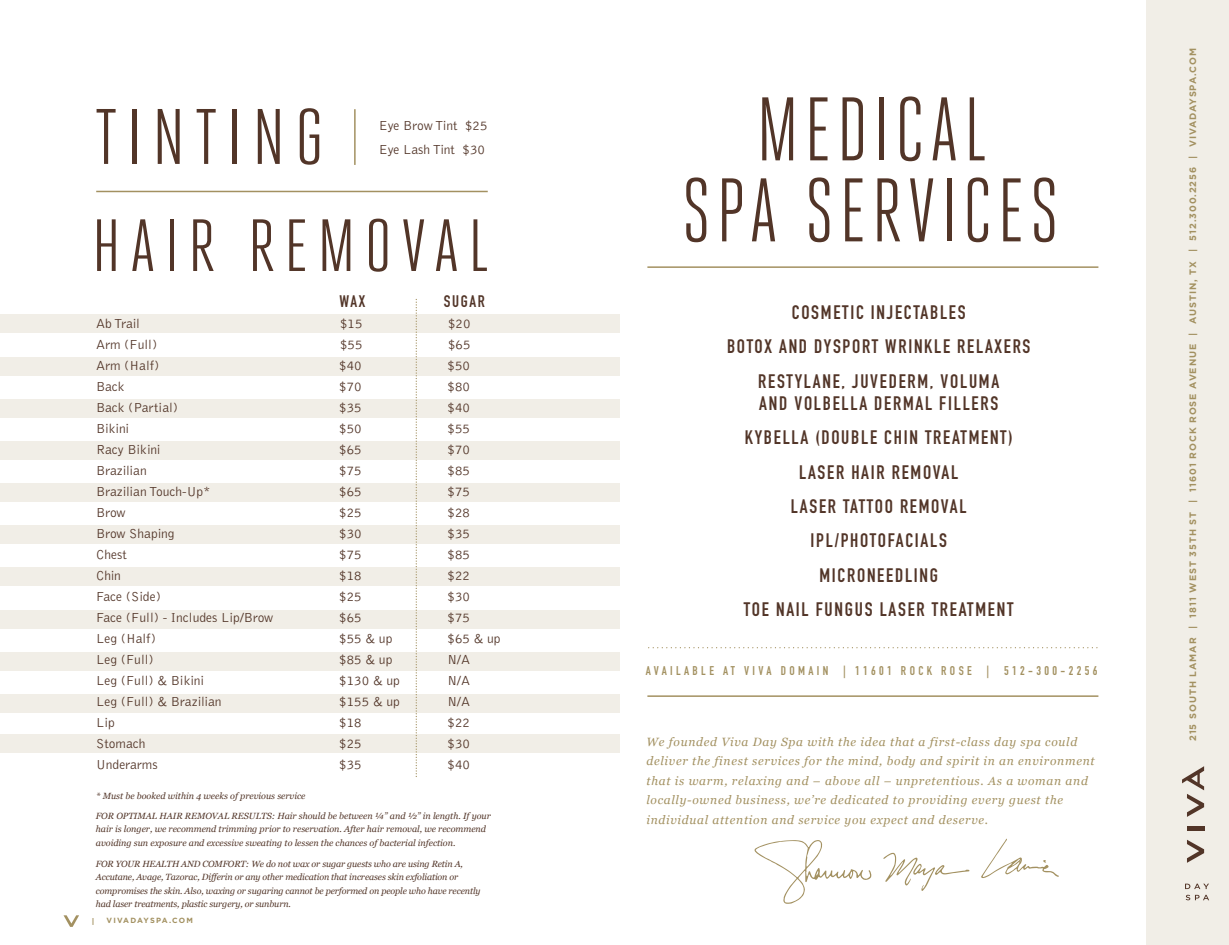
<style>
.page{position:relative;width:1229px;height:945px;background:#fff}
.page>*{position:absolute;margin:0;border:0;box-sizing:border-box;transform-origin:0 0}
.t1{font:90px/81px "Heroic Condensed";letter-spacing:.06em;color:#523528;text-align:center}
.t2{font:78.45px "Heroic Condensed";letter-spacing:.11em;color:#523528;scale:1.1 1}
.t3{font:73.8px "Heroic Condensed";letter-spacing:.11em;color:#523528;scale:1.1 1}
.t4{font:19.35px/34.3px "DIN Engschrift";letter-spacing:.09em;color:#523528;text-align:center}
.t5{font:16.5px "DIN Engschrift";letter-spacing:.1em;color:#523528}
.t6{font:300 13.5px/24px "Bell Gothic";color:#523528}
.t7{font:12.45px "DIN Engschrift";letter-spacing:.27em;color:#a39161}
.t8{font:italic 12px/19.5px "Georgia";letter-spacing:.06em;color:#a39161}
.t9{font:700 9.3px "Gotham";letter-spacing:.1em;color:#a39161}
.t10{font:italic 9px/13.5px "Georgia";letter-spacing:-.005em;color:#523528}
.t11{font:700 7.5px "Gotham";letter-spacing:.15em;color:#a39161}
</style>
<div class="page">
<svg style="left:64px;top:915px;width:15px;height:12px"></svg>
<div style="left:0;top:315px;width:619px;height:18px;background:#f1eee7"></div>
<div style="left:0;top:357px;width:619px;height:18px;background:#f1eee7"></div>
<div style="left:0;top:399px;width:619px;height:19px;background:#f1eee7"></div>
<div style="left:0;top:441px;width:619px;height:19px;background:#f1eee7"></div>
<div style="left:0;top:483px;width:619px;height:19px;background:#f1eee7"></div>
<div style="left:0;top:525px;width:619px;height:19px;background:#f1eee7"></div>
<div style="left:0;top:568px;width:619px;height:18px;background:#f1eee7"></div>
<div style="left:0;top:610px;width:619px;height:19px;background:#f1eee7"></div>
<div style="left:0;top:652px;width:619px;height:19px;background:#f1eee7"></div>
<div style="left:0;top:694px;width:619px;height:19px;background:#f1eee7"></div>
<div style="left:0;top:734px;width:619px;height:19px;background:#f1eee7"></div>
<svg style="left:416px;top:299px;width:1px;height:478px"></svg>
<hr style="left:96px;top:191px;width:392px;height:1px;background:#a39161">
<hr style="left:354px;top:109px;width:2px;height:56px;background:#a39161">
<svg style="left:648px;top:647px;width:449px;height:1px"></svg>
<hr style="left:647px;top:266px;width:451px;height:2px;background:#a39161">
<hr style="left:647px;top:695px;width:451px;height:2px;background:#a39161">
<div style="left:1147px;top:0;width:82px;height:945px;background:#f1eee7"></div>
<svg style="left:1187px;top:840px;width:17px;height:23px"></svg>
<hr style="left:1187px;top:826px;width:17px;height:4px;background:#523528">
<svg style="left:1182px;top:766px;width:22px;height:51px"></svg>
<svg style="left:1185px;top:884px;width:24px;height:5px"></svg>
<svg style="left:1186px;top:895px;width:23px;height:5px"></svg>
<svg style="left:754px;top:840px;width:117px;height:64px"></svg>
<svg style="left:883px;top:853px;width:86px;height:38px"></svg>
<svg style="left:981px;top:839px;width:78px;height:39px"></svg>
<h2 class="t2" style="left:94px;top:94px;width:210px">TINTING</h2>
<h1 class="t1" style="left:682px;top:89px;width:379px">MEDICAL<br>SPA SERVICES</h1>
<h3 class="t6" style="left:379px;top:114px;width:110px">Eye Brow Tint $25<br>Eye Lash Tint $30</h3>
<h3 class="t3" style="left:92px;top:205px;width:362px">HAIR REMOVAL</h3>
<h3 class="t5" style="left:340px;top:291px;width:27px">WAX</h3>
<h3 class="t5" style="left:444px;top:291px;width:43px">SUGAR</h3>
<h3 class="t6" style="left:96px;top:312px;width:45px">Ab Trail</h3>
<h3 class="t6" style="left:340px;top:312px;width:24px">$15</h3>
<h3 class="t6" style="left:448px;top:312px;width:24px">$20</h3>
<h3 class="t6" style="left:96px;top:333px;width:63px">Arm (Full)</h3>
<h3 class="t6" style="left:340px;top:333px;width:24px">$55</h3>
<h3 class="t6" style="left:448px;top:333px;width:24px">$65</h3>
<h3 class="t6" style="left:96px;top:354px;width:65px">Arm (Half)</h3>
<h3 class="t6" style="left:339px;top:354px;width:24px">$40</h3>
<h3 class="t6" style="left:447px;top:354px;width:24px">$50</h3>
<h3 class="t6" style="left:96px;top:375px;width:30px">Back</h3>
<h3 class="t6" style="left:339px;top:375px;width:24px">$70</h3>
<h3 class="t6" style="left:447px;top:375px;width:24px">$80</h3>
<h3 class="t6" style="left:96px;top:396px;width:84px">Back (Partial)</h3>
<h3 class="t6" style="left:339px;top:396px;width:24px">$35</h3>
<h3 class="t6" style="left:447px;top:396px;width:24px">$40</h3>
<h3 class="t6" style="left:96px;top:417px;width:35px">Bikini</h3>
<h3 class="t6" style="left:339px;top:417px;width:24px">$50</h3>
<h3 class="t6" style="left:447px;top:417px;width:24px">$55</h3>
<h3 class="t6" style="left:96px;top:438px;width:66px">Racy Bikini</h3>
<h3 class="t6" style="left:339px;top:438px;width:24px">$65</h3>
<h3 class="t6" style="left:447px;top:438px;width:24px">$70</h3>
<h3 class="t6" style="left:96px;top:459px;width:52px">Brazilian</h3>
<h3 class="t6" style="left:339px;top:459px;width:24px">$75</h3>
<h3 class="t6" style="left:447px;top:459px;width:24px">$85</h3>
<h3 class="t6" style="left:96px;top:480px;width:116px">Brazilian Touch-Up*</h3>
<h3 class="t6" style="left:339px;top:480px;width:24px">$65</h3>
<h3 class="t6" style="left:447px;top:480px;width:24px">$75</h3>
<h3 class="t6" style="left:96px;top:501px;width:31px">Brow</h3>
<h3 class="t6" style="left:339px;top:501px;width:24px">$25</h3>
<h3 class="t6" style="left:447px;top:501px;width:24px">$28</h3>
<h3 class="t6" style="left:96px;top:522px;width:80px">Brow Shaping</h3>
<h3 class="t6" style="left:339px;top:522px;width:24px">$30</h3>
<h3 class="t6" style="left:447px;top:522px;width:24px">$35</h3>
<h3 class="t6" style="left:96px;top:543px;width:33px">Chest</h3>
<h3 class="t6" style="left:339px;top:543px;width:24px">$75</h3>
<h3 class="t6" style="left:447px;top:543px;width:24px">$85</h3>
<h3 class="t6" style="left:96px;top:564px;width:26px">Chin</h3>
<h3 class="t6" style="left:339px;top:564px;width:24px">$18</h3>
<h3 class="t6" style="left:447px;top:564px;width:24px">$22</h3>
<h3 class="t6" style="left:96px;top:585px;width:67px">Face (Side)</h3>
<h3 class="t6" style="left:339px;top:585px;width:24px">$25</h3>
<h3 class="t6" style="left:447px;top:585px;width:24px">$30</h3>
<h3 class="t6" style="left:96px;top:606px;width:179px">Face (Full) - Includes Lip/Brow</h3>
<h3 class="t6" style="left:339px;top:606px;width:24px">$65</h3>
<h3 class="t6" style="left:447px;top:606px;width:24px">$75</h3>
<h3 class="t6" style="left:96px;top:627px;width:61px">Leg (Half)</h3>
<h3 class="t6" style="left:339px;top:627px;width:55px">$55 &amp; up</h3>
<h3 class="t6" style="left:447px;top:627px;width:55px">$65 &amp; up</h3>
<h3 class="t6" style="left:96px;top:648px;width:59px">Leg (Full)</h3>
<h3 class="t6" style="left:339px;top:648px;width:55px">$85 &amp; up</h3>
<h3 class="t6" style="left:447px;top:648px;width:24px">N/A</h3>
<h3 class="t6" style="left:96px;top:669px;width:109px">Leg (Full) &amp; Bikini</h3>
<h3 class="t6" style="left:339px;top:669px;width:62px">$130 &amp; up</h3>
<h3 class="t6" style="left:448px;top:669px;width:24px">N/A</h3>
<h3 class="t6" style="left:96px;top:690px;width:127px">Leg (Full) &amp; Brazilian</h3>
<h3 class="t6" style="left:339px;top:690px;width:62px">$155 &amp; up</h3>
<h3 class="t6" style="left:448px;top:690px;width:24px">N/A</h3>
<h3 class="t6" style="left:96px;top:711px;width:20px">Lip</h3>
<h3 class="t6" style="left:339px;top:711px;width:24px">$18</h3>
<h3 class="t6" style="left:447px;top:711px;width:24px">$22</h3>
<h3 class="t6" style="left:96px;top:732px;width:51px">Stomach</h3>
<h3 class="t6" style="left:339px;top:732px;width:24px">$25</h3>
<h3 class="t6" style="left:447px;top:732px;width:24px">$30</h3>
<h3 class="t6" style="left:96px;top:753px;width:63px">Underarms</h3>
<h3 class="t6" style="left:339px;top:753px;width:24px">$35</h3>
<h3 class="t6" style="left:447px;top:753px;width:24px">$40</h3>
<p class="t10" style="left:96px;top:789px;width:211px">* Must be booked within 4 weeks of previous service</p>
<p class="t10" style="left:96px;top:808px;width:396px">FOR OPTIMAL HAIR REMOVAL RESULTS: Hair should be between ¼” and ½” in length. If your hair is longer, we recommend trimming prior to reservation. After hair removal, we recommend avoiding sun exposure and excessive sweating to lessen the chances of bacterial infection.</p>
<p class="t10" style="left:96px;top:856px;width:386px">FOR YOUR HEALTH AND COMFORT: We do not wax or sugar guests who are using Retin A, Accutane, Avage, Tazorac, Differin or any other medication that increases skin exfoliation or compromises the skin. Also, waxing or sugaring cannot be performed on people who have recently had laser treatments, plastic surgery, or sunburn.</p>
<p class="t11" style="left:92px;top:917px;width:4px">|</p>
<p class="t11" style="left:106px;top:916px;width:88px">VIVADAYSPA.COM</p>
<h3 class="t4" style="left:727px;top:295px;width:305px">COSMETIC INJECTABLES<br>BOTOX AND DYSPORT WRINKLE RELAXERS<br>RESTYLANE, JUVEDERM, VOLUMA</h3>
<h3 class="t4" style="left:744px;top:386px;width:271px">AND VOLBELLA DERMAL FILLERS<br>KYBELLA (DOUBLE CHIN TREATMENT)<br>LASER HAIR REMOVAL<br>LASER TATTOO REMOVAL<br>IPL/PHOTOFACIALS<br>MICRONEEDLING<br>TOE NAIL FUNGUS LASER TREATMENT</h3>
<h3 class="t7" style="left:646px;top:664px;width:453px">AVAILABLE AT VIVA DOMAIN | 11601 ROCK ROSE | 512-300-2256</h3>
<p class="t8" style="left:646px;top:731px;width:450px">We founded Viva Day Spa with the idea that a first-class day spa could deliver the finest services for the mind, body and spirit in an environment that is warm, relaxing and – above all – unpretentious. As a woman and locally-owned business, we’re dedicated to providing every guest the individual attention and service you expect and deserve.</p>
<p class="t9" style="left:1188px;top:741px;width:695px;rotate:-90deg">215 SOUTH LAMAR | 1811 WEST 35TH ST | 11601 ROCK ROSE AVENUE | AUSTIN, TX | 512.300.2256 | VIVADAYSPA.COM</p>
</div>
